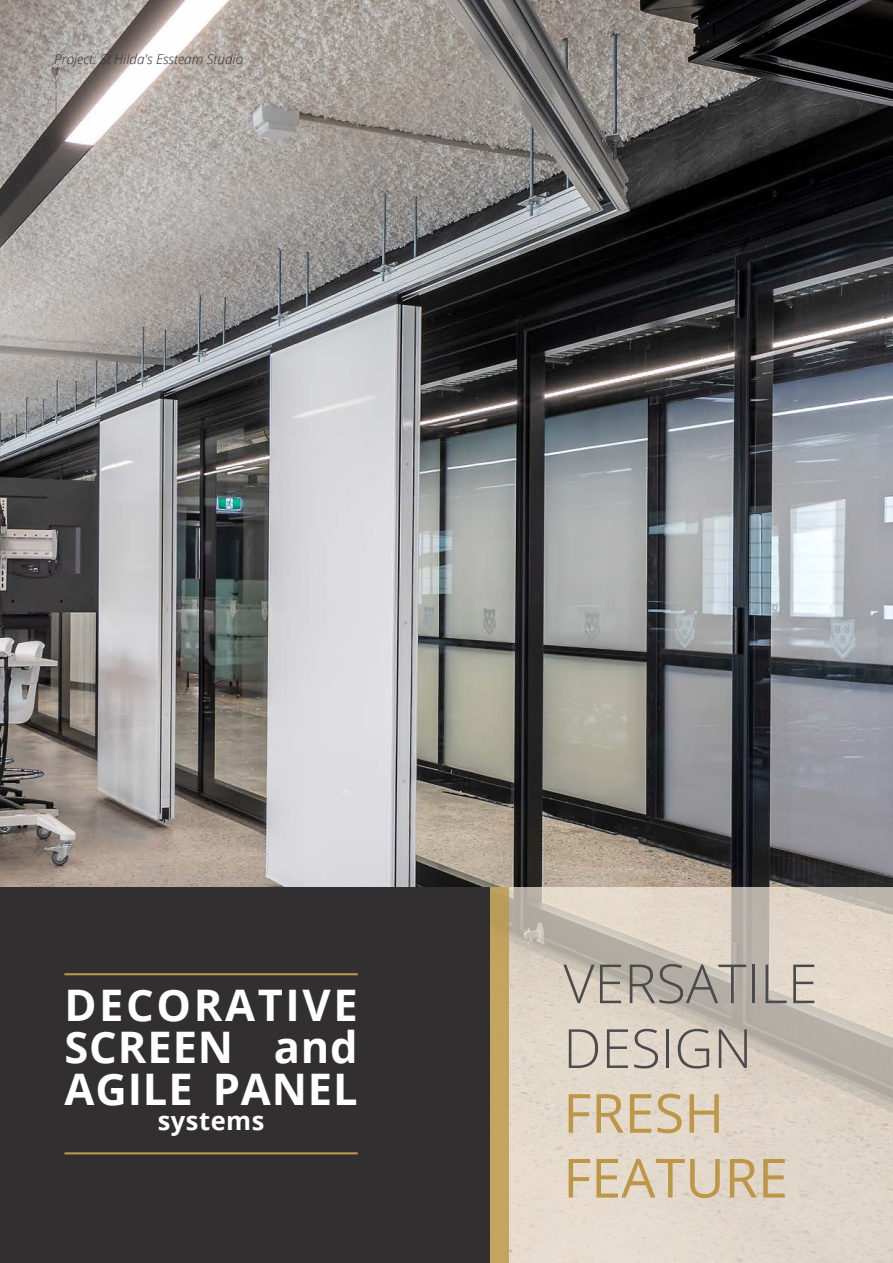
<style>
.page{position:relative;width:893px;height:1263px;background:#fff}
.page>*{position:absolute;margin:0;border:0;box-sizing:border-box;transform-origin:0 0}
.t1{font:300 54px "Open Sans";color:#4a4b4c}
.t2{font:54px "Open Sans";color:#bd9747}
.t3{font:700 43.5px/42px "Open Sans";letter-spacing:.02em;color:#fff;text-align:justify}
.t4{font:700 25.5px "Open Sans";letter-spacing:.02em;color:#fff}
.t5{font:italic 300 13.5px "Open Sans";color:#312f30}
</style>
<div class="page">
<img style="left:0;top:0;width:893px;height:887px">
<svg style="left:509px;top:887px;width:384px;height:376px;fill:#e1d6c9"></svg>
<div style="left:0;top:887px;width:509px;height:376px;background:#c4a461"></div>
<div style="left:0;top:887px;width:489px;height:376px;background:#312f30"></div>
<hr style="left:64px;top:973px;width:294px;height:2px;background:#bd9747">
<hr style="left:64px;top:1152px;width:294px;height:2px;background:#bd9747">
<p class="t5" style="left:54px;top:50px;width:190px">Project: St Hilda's Essteam Studio</p>
<p class="t3" style="left:64px;top:983px;width:295px">DECORATIVE SCREEN and AGILE PANEL</p>
<p class="t4" style="left:158px;top:1103px;width:108px">systems</p>
<p class="t1" style="left:563px;top:946px;width:256px">VERSATILE</p>
<p class="t1" style="left:563px;top:1011px;width:190px">DESIGN</p>
<p class="t2" style="left:563px;top:1076px;width:162px">FRESH</p>
<p class="t2" style="left:563px;top:1141px;width:226px">FEATURE</p>
</div>
